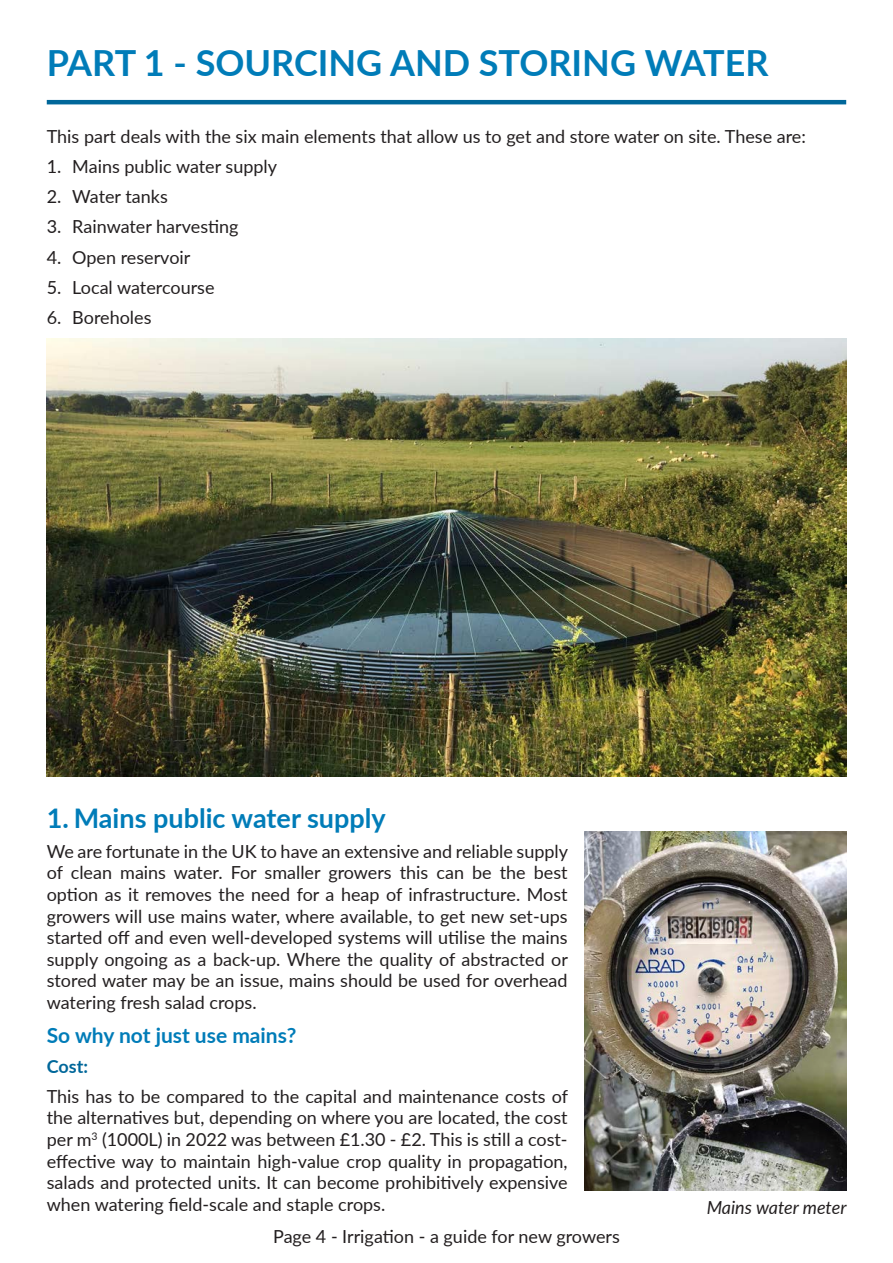
<style>
.page{position:relative;width:893px;height:1263px;background:#fff}
.page>*{position:absolute;margin:0;border:0;box-sizing:border-box;transform-origin:0 0}
.Section_header{font:700 36px "Lato";color:#007cb8}
.t1{font:700 27px "Lato";color:#007cb8}
.Sub_sub_heading{font:700 21px "Lato";color:#007cb8}
.Body{font:18px/21.6px "Lato";color:#231f20;text-align:justify}
.Figure_caption{font:italic 18px "Lato";color:#231f20}
.Bolded_blue{font:700 18px "Lato";color:#00679a}
</style>
<div class="page">
<hr style="left:47px;top:100px;width:799px;height:4px;background:#00679a">
<img style="left:585px;top:831px;width:261px;height:360px">
<img style="left:47px;top:338px;width:799px;height:439px">
<p class="Section_header" style="left:47px;top:36px;width:723px">PART 1 - SOURCING AND STORING WATER</p>
<p class="Body" style="left:47px;top:125px;width:761px">This part deals with the six main elements that allow us to get and store water on site. These are:</p>
<p class="Body" style="left:47px;top:155px;width:232px">1. Mains public water supply</p>
<p class="Body" style="left:47px;top:185px;width:123px">2. Water tanks</p>
<p class="Body" style="left:47px;top:215px;width:193px">3. Rainwater harvesting</p>
<p class="Body" style="left:47px;top:245px;width:145px">4. Open reservoir</p>
<p class="Body" style="left:47px;top:276px;width:169px">5. Local watercourse</p>
<p class="Body" style="left:47px;top:306px;width:106px">6. Boreholes</p>
<p class="t1" style="left:47px;top:798px;width:340px">1. Mains public water supply</p>
<p class="Body" style="left:47px;top:839px;width:523px">We are fortunate in the UK to have an extensive and reliable supply of clean mains water. For smaller growers this can be the best option as it removes the need for a heap of infrastructure. Most growers will use mains water, where available, to get new set-ups started off and even well-developed systems will utilise the mains supply ongoing as a back-up. Where the quality of abstracted or stored water may be an issue, mains should be used for overhead watering fresh salad crops.</p>
<p class="Sub_sub_heading" style="left:47px;top:1019px;width:251px">So why not just use mains?</p>
<p class="Bolded_blue" style="left:47px;top:1053px;width:43px">Cost:</p>
<p class="Body" style="left:47px;top:1085px;width:523px">This has to be compared to the capital and maintenance costs of the alternatives but, depending on where you are located, the cost per m<sup>3</sup> (1000L) in 2022 was between £1.30 - £2. This is still a cost&shy;effective way to maintain high-value crop quality in propagation, salads and protected units. It can become prohibitively expensive when watering field-scale and staple crops.</p>
<p class="Body" style="left:273px;top:1225px;width:348px">Page 4 - Irrigation - a guide for new growers</p>
<p class="Figure_caption" style="left:707px;top:1194px;width:141px">Mains water meter</p>
</div>
